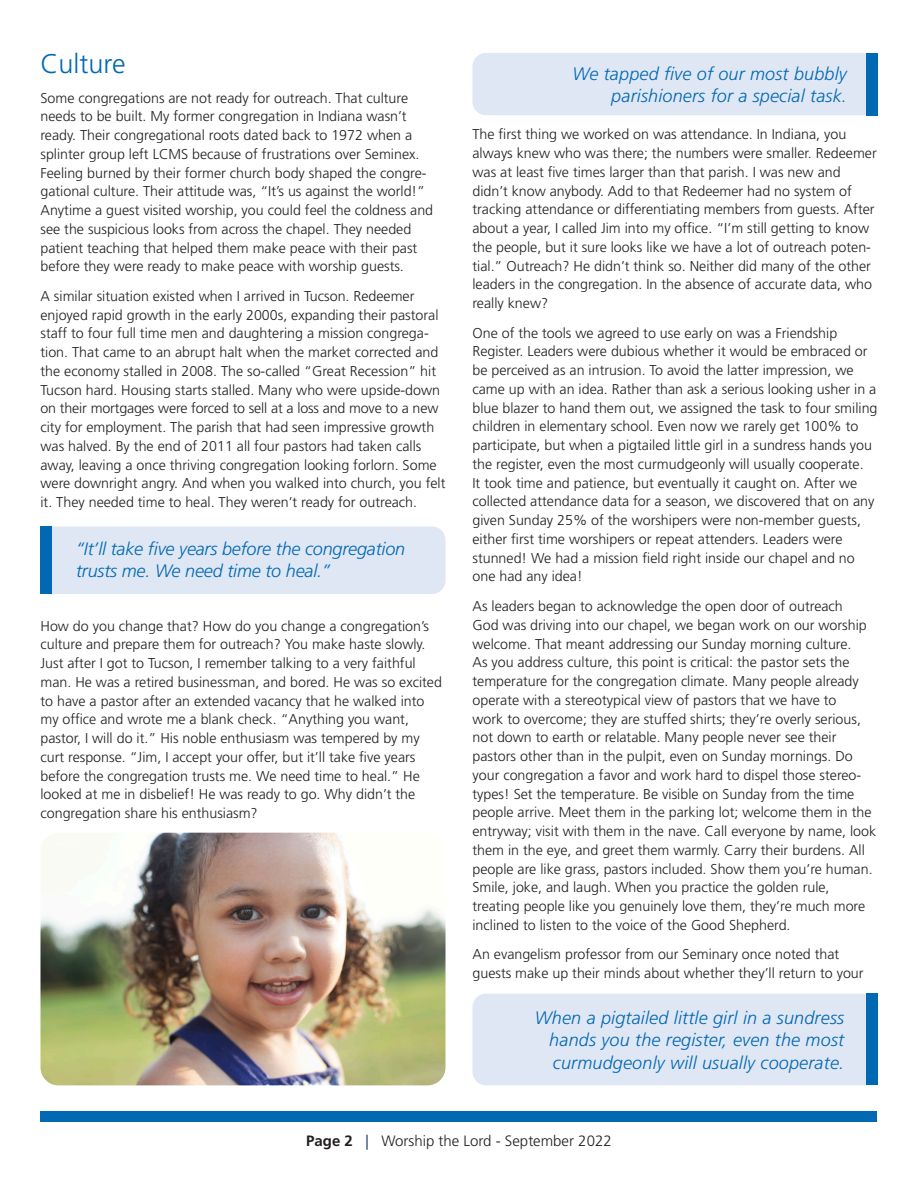
<style>
.page{position:relative;width:918px;height:1188px;background:#fff}
.page>*{position:absolute;margin:0;border:0;box-sizing:border-box;transform-origin:0 0}
.Headers{font:300 27px "Frutiger LT Std";color:#0168b3}
.t1{font:italic 300 18px/22.5px "Frutiger LT Std";letter-spacing:.01em;color:#0168b3;text-align:right}
.t2{font:italic 300 18px/22.5px "Frutiger LT Std";letter-spacing:-.01em;color:#0168b3}
.t3{font:300 15px "Frutiger LT Std";color:#231f20}
._9_5_Body_Text{font:300 14.25px/18.8px "Frutiger LT Std";color:#231f20}
.s1{font-weight:700}
.s2{color:#00215d}
</style>
<div class="page">
<div style="left:40px;top:1111px;width:838px;height:11px;background:#0168b3"></div>
<div style="left:47px;top:526px;width:399px;height:68px;background:#e0e7f4"></div>
<div style="left:40px;top:526px;width:12px;height:67px;background:#0168b3"></div>
<div style="left:472px;top:53px;width:406px;height:62px;background:#e0e7f4"></div>
<div style="left:866px;top:53px;width:11px;height:62px;background:#0168b3"></div>
<img style="left:40px;top:833px;width:406px;height:252px">
<div style="left:472px;top:994px;width:394px;height:91px;background:#e0e7f4"></div>
<div style="left:866px;top:994px;width:12px;height:91px;background:#0168b3"></div>
<p class="Headers" style="left:40px;top:49px;width:87px">Culture</p>
<p class="_9_5_Body_Text" style="left:40px;top:89px;width:394px">Some congregations are not ready for outreach. That culture needs to be built. My former congregation in Indiana wasn’t ready. Their congregational roots dated back to 1972 when a splinter group left LCMS because of frustrations over Seminex.<br>Feeling burned by their former church body shaped the congre&shy;gational culture. Their attitude was, “It’s us against the world!” Anytime a guest visited worship, you could feel the coldness and see the suspicious looks from across the chapel. They needed patient teaching that helped them make peace with their past before they were ready to make peace with worship guests.</p>
<p class="_9_5_Body_Text" style="left:40px;top:287px;width:407px">A similar situation existed when I arrived in Tucson. Redeemer enjoyed rapid growth in the early 2000s, expanding their pastoral staff to four full time men and daughtering a mission congrega&shy;tion. That came to an abrupt halt when the market corrected and the economy stalled in 2008. The so-called “Great Recession” hit Tucson hard. Housing starts stalled. Many who were upside-down on their mortgages were forced to sell at a loss and move to a new city for employment. The parish that had seen impressive growth was halved. By the end of 2011 all four pastors had taken calls away, leaving a once thriving congregation looking forlorn. Some were downright angry. And when you walked into church, you felt it. They needed time to heal. They weren’t ready for outreach.</p>
<p class="t2" style="left:76px;top:538px;width:331px">“It’ll take five years before the congregation trusts me. We need time to heal.”</p>
<p class="_9_5_Body_Text" style="left:40px;top:616px;width:403px">How do you change that? How do you change a congregation’s culture and prepare them for outreach? You make haste slowly.<br>Just after I got to Tucson, I remember talking to a very faithful man. He was a retired businessman, and bored. He was so excited to have a pastor after an extended vacancy that he walked into my office and wrote me a blank check. “Anything you want, pastor, I will do it.” His noble enthusiasm was tempered by my curt response. “Jim, I accept your offer, but it’ll take five years before the congregation trusts me. We need time to heal.” He looked at me in disbelief! He was ready to go. Why didn’t the congregation share his enthusiasm?</p>
<p class="t1" style="left:573px;top:62px;width:276px">We tapped five of our most bubbly parishioners for a special task.</p>
<p class="_9_5_Body_Text" style="left:472px;top:125px;width:406px">The first thing we worked on was attendance. In Indiana, you always knew who was there; the numbers were smaller. Redeemer was at least five times larger than that parish. I was new and didn’t know anybody. Add to that Redeemer had no system of tracking attendance or differentiating members from guests. After about a year, I called Jim into my office. “I’m still getting to know the people, but it sure looks like we have a lot of outreach poten&shy;tial.” Outreach? He didn’t think so. Neither did many of the other leaders in the congregation. In the absence of accurate data, who really knew?</p>
<p class="_9_5_Body_Text" style="left:472px;top:324px;width:407px">One of the tools we agreed to use early on was a Friendship Register. Leaders were dubious whether it would be embraced or be perceived as an intrusion. To avoid the latter impression, we came up with an idea. Rather than ask a serious looking usher in a blue blazer to hand them out, we assigned the task to four smiling children in elementary school. Even now we rarely get 100% to participate, but when a pigtailed little girl in a sundress hands you the register, even the most curmudgeonly will usually cooperate.<br>It took time and patience, but eventually it caught on. After we collected attendance data for a season, we discovered that on any given Sunday 25% of the worshipers were non-member guests, either first time worshipers or repeat attenders. Leaders were stunned! We had a mission field right inside our chapel and no one had any idea!</p>
<p class="_9_5_Body_Text" style="left:472px;top:597px;width:405px">As leaders began to acknowledge the open door of outreach<br>God was driving into our chapel, we began work on our worship welcome. That meant addressing our Sunday morning culture.<br>As you address culture, this point is critical: the pastor sets the temperature for the congregation climate. Many people already operate with a stereotypical view of pastors that we have to<br>work to overcome; they are stuffed shirts; they’re overly serious, not down to earth or relatable. Many people never see their pastors other than in the pulpit, even on Sunday mornings. Do your congregation a favor and work hard to dispel those stereo&shy;types! Set the temperature. Be visible on Sunday from the time people arrive. Meet them in the parking lot; welcome them in the entryway; visit with them in the nave. Call everyone by name, look them in the eye, and greet them warmly. Carry their burdens. All people are like grass, pastors included. Show them you’re human.<br>Smile, joke, and laugh. When you practice the golden rule, treating people like you genuinely love them, they’re much more inclined to listen to the voice of the Good Shepherd.</p>
<p class="_9_5_Body_Text" style="left:472px;top:945px;width:393px">An evangelism professor from our Seminary once noted that guests make up their minds about whether they’ll return to your</p>
<p class="t1" style="left:549px;top:1006px;width:296px;text-align:justify;text-indent:-15px">When a pigtailed little girl in a sundress hands you the register, even the most curmudgeonly will usually cooperate.</p>
<p class="t3" style="left:306px;top:1133px;width:307px"><span class="s1">Page 2</span> <span class="s2">|</span> Worship the Lord - September 2022</p>
</div>
